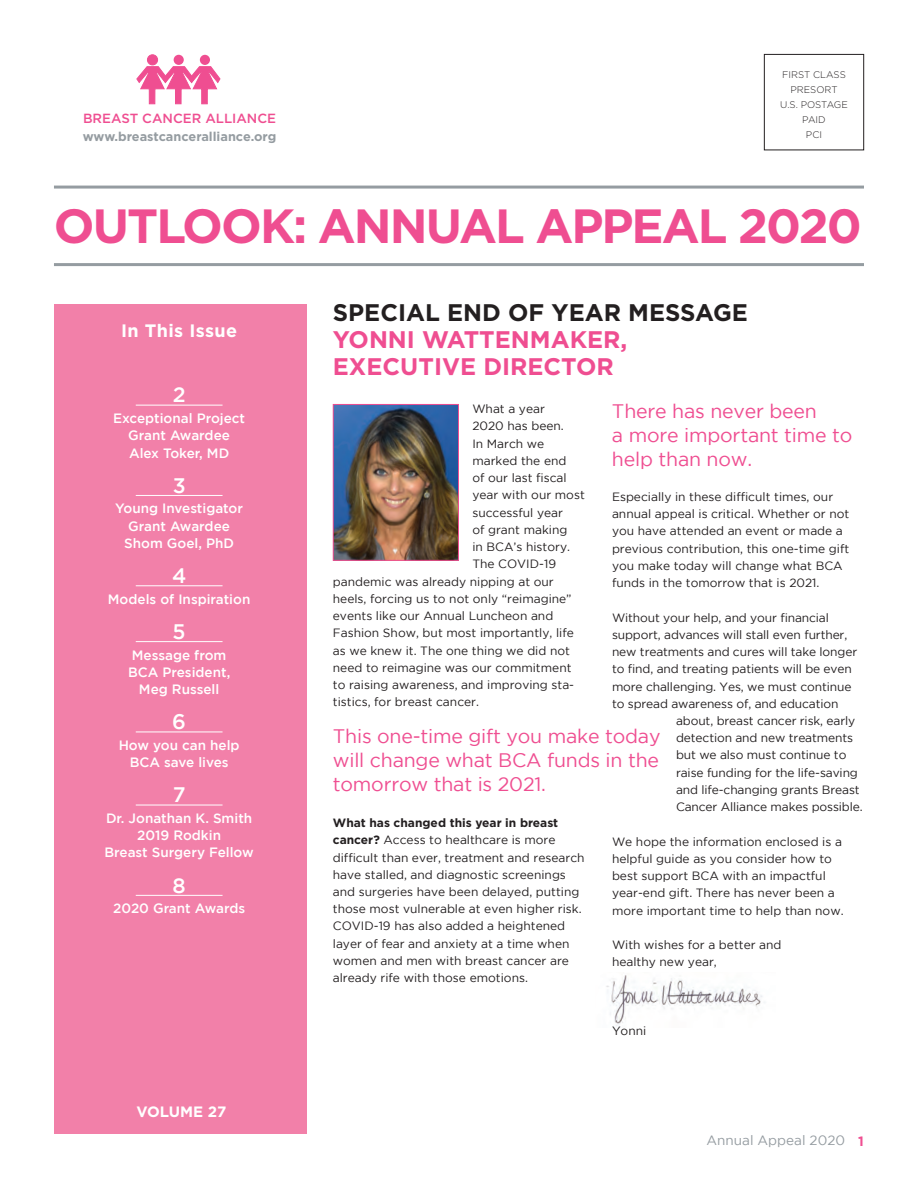
<style>
.page{position:relative;width:918px;height:1188px;background:#fff}
.page>*{position:absolute;margin:0;border:0;box-sizing:border-box;transform-origin:0 0}
.t1{font:700 48px "Gotham";letter-spacing:-.04em;color:#ef4e91}
.Head_no_rule{font:700 24px/27px "Gotham";color:#ef4e91}
.TOB_number{font:500 21px "Gotham";color:#fff}
.QuotesSmall{font:19.5px/24px "Gotham";letter-spacing:-.01em;color:#ef4e91;text-align:justify}
.t2{font:700 18px "Gotham";letter-spacing:.02em;color:#fff}
.t3{font:700 15px "Gotham";color:#fff}
.t4{font:500 13.5px/17.2px "Gotham";color:#fff;text-align:center}
.t5{font:13.5px "Gotham";color:#959ca1}
.t6{font:700 13.5px "Gotham";color:#ef4e91}
.t7{font:500 13.35px "Gotham";color:#ef4e91}
.t8{font:700 12.75px "Gotham";color:#959ca1}
.BodyText{font:12px/17.2px "Gotham";color:#231f20}
.t9{font:300 9.6px/15px "Gotham";color:#231f20;text-align:center}
.s1{color:#231f20}
.s2{font-weight:700}
</style>
<div class="page">
<div style="left:147px;top:55px;width:11px;height:10px;background:#ef4e91;border-radius:50%"></div>
<div style="left:147px;top:55px;width:11px;height:10px;border:1px solid #ef4e91;border-radius:50%"></div>
<div style="left:174px;top:55px;width:10px;height:10px;background:#ef4e91;border-radius:50%"></div>
<svg style="left:136px;top:66px;width:84px;height:38px"></svg>
<div style="left:200px;top:55px;width:10px;height:10px;background:#ef4e91;border-radius:50%"></div>
<div style="left:54px;top:304px;width:253px;height:830px;background:#f280a9"></div>
<hr style="left:136px;top:405px;width:87px;height:1px;background:#fff">
<hr style="left:136px;top:495px;width:87px;height:1px;background:#fff">
<hr style="left:136px;top:585px;width:87px;height:1px;background:#fff">
<hr style="left:136px;top:641px;width:87px;height:1px;background:#fff">
<hr style="left:136px;top:732px;width:87px;height:1px;background:#fff">
<hr style="left:136px;top:805px;width:87px;height:1px;background:#fff">
<hr style="left:136px;top:895px;width:87px;height:1px;background:#fff">
<hr style="left:54px;top:186px;width:810px;height:3px;background:#959ca1">
<hr style="left:54px;top:263px;width:810px;height:3px;background:#959ca1">
<img style="left:606px;top:975px;width:159px;height:51px">
<img style="left:335px;top:406px;width:122px;height:153px">
<div style="left:333px;top:404px;width:126px;height:157px;border:1px solid #ef4e91"></div>
<div style="left:764px;top:54px;width:100px;height:96px;border:1px solid #231f20"></div>
<p class="t7" style="left:83px;top:110px;width:195px">BREAST CANCER ALLIANCE</p>
<p class="t8" style="left:83px;top:129px;width:195px">www.breastcanceralliance.org</p>
<p class="t9" style="left:782px;top:67px;width:65px">FIRST CLASS<br>PRESORT</p>
<p class="t9" style="left:780px;top:97px;width:69px">U.S. POSTAGE</p>
<p class="t9" style="left:802px;top:112px;width:25px">PAID</p>
<p class="t9" style="left:806px;top:127px;width:18px">PCI</p>
<p class="t1" style="left:54px;top:198px;width:809px">OUTLOOK: ANNUAL APPEAL 2020</p>
<p class="t2" style="left:121px;top:320px;width:117px">In This Issue</p>
<p class="TOB_number" style="left:173px;top:383px;width:14px">2</p>
<p class="t4" style="left:113px;top:409px;width:134px">Exceptional Project<br>Grant Awardee<br>Alex Toker, MD</p>
<p class="TOB_number" style="left:173px;top:473px;width:14px">3</p>
<p class="t4" style="left:115px;top:500px;width:129px">Young Investigator<br>Grant Awardee<br>Shom Goel, PhD</p>
<p class="TOB_number" style="left:172px;top:564px;width:16px">4</p>
<p class="t4" style="left:108px;top:590px;width:144px">Models of Inspiration</p>
<p class="TOB_number" style="left:173px;top:620px;width:15px">5</p>
<p class="t4" style="left:128px;top:646px;width:104px">Message from<br>BCA President,<br>Meg Russell</p>
<p class="TOB_number" style="left:172px;top:710px;width:15px">6</p>
<p class="t4" style="left:119px;top:736px;width:122px">How you can help<br>BCA save lives</p>
<p class="TOB_number" style="left:173px;top:783px;width:14px">7</p>
<p class="t4" style="left:105px;top:809px;width:151px">Dr. Jonathan K. Smith<br>2019 Rodkin<br>Breast Surgery Fellow</p>
<p class="TOB_number" style="left:173px;top:873px;width:15px">8</p>
<p class="t4" style="left:113px;top:900px;width:134px">2020 Grant Awards</p>
<p class="t3" style="left:137px;top:1103px;width:91px">VOLUME 27</p>
<p class="Head_no_rule" style="left:333px;top:299px;width:417px"><span class="s1">SPECIAL END OF YEAR MESSAGE<br></span>YONNI WATTENMAKER,<br>EXECUTIVE DIRECTOR</p>
<p class="BodyText" style="left:472px;top:400px;width:74px">What a year</p>
<p class="BodyText" style="left:472px;top:417px;width:93px">2020 has been.</p>
<p class="BodyText" style="left:472px;top:435px;width:73px">In March we</p>
<p class="BodyText" style="left:472px;top:452px;width:96px">marked the end</p>
<p class="BodyText" style="left:472px;top:469px;width:96px">of our last fiscal</p>
<p class="BodyText" style="left:472px;top:486px;width:114px">year with our most</p>
<p class="BodyText" style="left:472px;top:504px;width:92px">successful year</p>
<p class="BodyText" style="left:472px;top:521px;width:97px">of grant making</p>
<p class="BodyText" style="left:472px;top:538px;width:99px">in BCA’s history.</p>
<p class="BodyText" style="left:472px;top:555px;width:85px">The COVID-19</p>
<p class="BodyText" style="left:333px;top:572px;width:222px">pandemic was already nipping at our</p>
<p class="BodyText" style="left:333px;top:590px;width:240px">heels, forcing us to not only “reimagine”</p>
<p class="BodyText" style="left:333px;top:607px;width:222px">events like our Annual Luncheon and</p>
<p class="BodyText" style="left:333px;top:624px;width:242px">Fashion Show, but most importantly, life</p>
<p class="BodyText" style="left:333px;top:641px;width:239px">as we knew it. The one thing we did not</p>
<p class="BodyText" style="left:333px;top:659px;width:240px">need to reimagine was our commitment</p>
<p class="BodyText" style="left:333px;top:676px;width:243px">to raising awareness, and improving sta-</p>
<p class="BodyText" style="left:333px;top:693px;width:148px">tistics, for breast cancer.</p>
<p class="QuotesSmall" style="left:612px;top:398px;width:242px;text-align:left">There has never been<br>a more important time to help than now.</p>
<p class="BodyText" style="left:612px;top:488px;width:239px">Especially in these difficult times, our annual appeal is critical. Whether or not you have attended an event or made a previous contribution, this one-time gift you make today will change what BCA funds in the tomorrow that is 2021.</p>
<p class="BodyText" style="left:612px;top:608px;width:218px">Without your help, and your financial</p>
<p class="BodyText" style="left:612px;top:626px;width:237px">support, advances will stall even further,</p>
<p class="BodyText" style="left:612px;top:643px;width:247px">new treatments and cures will take longer</p>
<p class="BodyText" style="left:612px;top:660px;width:241px">to find, and treating patients will be even</p>
<p class="BodyText" style="left:612px;top:677px;width:241px">more challenging. Yes, we must continue</p>
<p class="BodyText" style="left:612px;top:695px;width:228px">to spread awareness of, and education</p>
<p class="BodyText" style="left:676px;top:712px;width:181px">about, breast cancer risk, early</p>
<p class="BodyText" style="left:676px;top:729px;width:179px">detection and new treatments</p>
<p class="BodyText" style="left:676px;top:746px;width:172px">but we also must continue to</p>
<p class="BodyText" style="left:676px;top:764px;width:183px">raise funding for the life-saving</p>
<p class="BodyText" style="left:676px;top:781px;width:185px">and life-changing grants Breast</p>
<p class="BodyText" style="left:676px;top:798px;width:188px">Cancer Alliance makes possible.</p>
<p class="BodyText" style="left:612px;top:833px;width:233px">We hope the information enclosed is a helpful guide as you consider how to best support BCA with an impactful year-end gift. There has never been a more important time to help than now.</p>
<p class="BodyText" style="left:612px;top:936px;width:171px">With wishes for a better and healthy new year,</p>
<p class="QuotesSmall" style="left:333px;top:724px;width:329px">This one-time gift you make today will change what BCA funds in the tomorrow that is 2021.</p>
<p class="BodyText" style="left:333px;top:814px;width:253px"><span class="s2">What has changed this year in breast cancer?</span> Access to healthcare is more difficult than ever, treatment and research have stalled, and diagnostic screenings and surgeries have been delayed, putting those most vulnerable at even higher risk.<br>COVID-19 has also added a heightened layer of fear and anxiety at a time when women and men with breast cancer are already rife with those emotions.</p>
<p class="BodyText" style="left:612px;top:1022px;width:36px">Yonni</p>
<p class="t5" style="left:707px;top:1133px;width:140px">Annual Appeal 2020</p>
<p class="t6" style="left:858px;top:1133px;width:7px">1</p>
</div>
